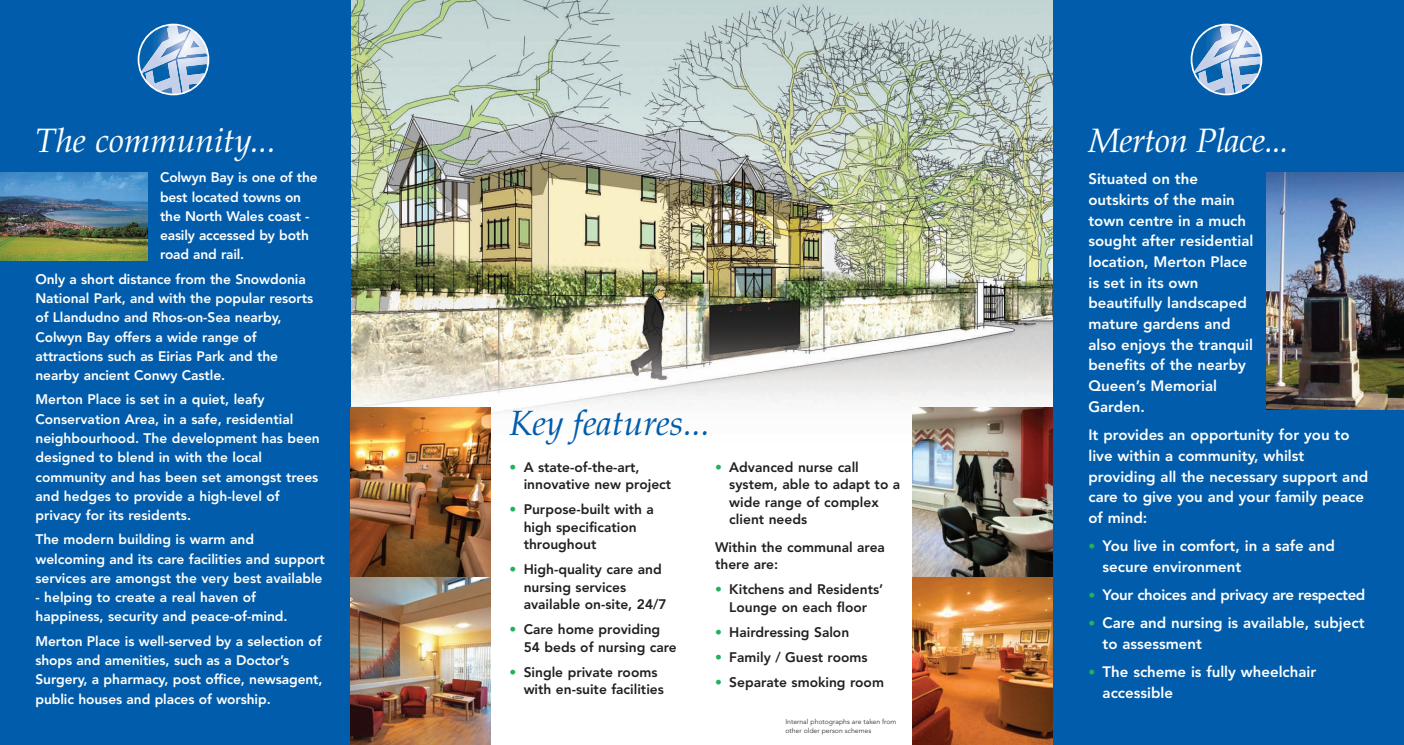
<style>
.page{position:relative;width:1404px;height:745px;background:#fff}
.page>*{position:absolute;margin:0;border:0;box-sizing:border-box;transform-origin:0 0}
.t1{font:35px "Palatino Italic Os F";color:#015dab}
.t2{font:33.75px "Palatino Italic Os F";color:#fff}
.t3{font:33.75px "Palatino Italic Os F";letter-spacing:-.02em;color:#fff}
.t4{font:800 15px/20.6px "Avenir";color:#fff}
.t5{font:800 15px "Avenir";letter-spacing:-.025em;color:#fff}
.t6{font:800 13.75px/19.2px "Avenir";letter-spacing:-.005em;color:#fff}
.t7{font:800 13.75px/17.5px "Avenir";color:#231f20}
.t8{font:300 6.88px/8.8px "Avenir";color:#231f20}
.s1{color:#21b259}
.s2{font-weight:300;font-size:13.75px;color:#21b259}
</style>
<div class="page">
<img style="left:351px;top:0;width:701px;height:414px">
<div style="left:1052px;top:0;width:351px;height:744px;background:#015dab"></div>
<div style="left:0;top:0;width:351px;height:744px;background:#015dab"></div>
<img style="left:1266px;top:172px;width:137px;height:237px">
<img style="left:0;top:172px;width:147px;height:88px">
<img style="left:350px;top:407px;width:141px;height:170px">
<img style="left:350px;top:577px;width:141px;height:167px">
<img style="left:912px;top:407px;width:140px;height:170px">
<img style="left:912px;top:577px;width:140px;height:167px">
<svg style="left:139px;top:25px;width:68px;height:68px"></svg>
<svg style="left:1190px;top:24px;width:72px;height:71px"></svg>
<svg style="left:1192px;top:25px;width:68px;height:68px"></svg>
<h2 class="t2" style="left:35px;top:128px;width:242px">The community...</h2>
<p class="t6" style="left:160px;top:169px;width:159px">Colwyn Bay is one of the best located towns on the North Wales coast - easily accessed by both road and rail.</p>
<p class="t6" style="left:35px;top:270px;width:279px">Only a short distance from the Snowdonia National Park, and with the popular resorts of Llandudno and Rhos-on-Sea nearby, Colwyn Bay offers a wide range of attractions such as Eirias Park and the nearby ancient Conwy Castle.</p>
<p class="t6" style="left:35px;top:391px;width:286px">Merton Place is set in a quiet, leafy Conservation Area, in a safe, residential neighbourhood. The development has been designed to blend in with the local community and has been set amongst trees and hedges to provide a high-level of privacy for its residents.</p>
<p class="t6" style="left:35px;top:530px;width:291px">The modern building is warm and welcoming and its care facilities and support services are amongst the very best available</p>
<p class="t6" style="left:35px;top:588px;width:254px">- helping to create a real haven of happiness, security and peace-of-mind.</p>
<p class="t6" style="left:35px;top:632px;width:289px">Merton Place is well-served by a selection of shops and amenities, such as a Doctor’s Surgery, a pharmacy, post office, newsagent, public houses and places of worship.</p>
<h1 class="t1" style="left:509px;top:408px;width:202px">Key features...</h1>
<p class="t7" style="left:523px;top:459px;width:149px;text-indent:-14px"><span class="s1">•</span> A state-of-the-art, innovative new project</p>
<p class="t7" style="left:523px;top:501px;width:132px;text-indent:-14px"><span class="s1">•</span> Purpose-built with a high specification throughout</p>
<p class="t7" style="left:523px;top:561px;width:144px;text-indent:-14px"><span class="s1">•</span> High-quality care and nursing services available on-site, 24/7</p>
<p class="t7" style="left:523px;top:621px;width:155px;text-indent:-14px"><span class="s1">•</span> Care home providing<br>54 beds of nursing care</p>
<p class="t7" style="left:523px;top:664px;width:142px;text-indent:-14px"><span class="s1">•</span> Single private rooms with en-suite facilities</p>
<p class="t7" style="left:729px;top:459px;width:172px;text-indent:-14px"><span class="s1">•</span> Advanced nurse call system, able to adapt to a wide range of complex client needs</p>
<p class="t7" style="left:715px;top:539px;width:171px">Within the communal area there are:</p>
<p class="t7" style="left:715px;top:581px;width:170px;text-align:center"><span class="s1">•</span> Kitchens and Residents’<br>Lounge on each floor</p>
<p class="t7" style="left:715px;top:624px;width:136px"><span class="s1">•</span> Hairdressing Salon</p>
<p class="t7" style="left:715px;top:649px;width:154px"><span class="s1">•</span> Family / Guest rooms</p>
<p class="t7" style="left:715px;top:674px;width:170px"><span class="s1">•</span> Separate smoking room</p>
<p class="t8" style="left:785px;top:717px;width:112px">Internal photographs are taken from other older person schemes</p>
<h2 class="t3" style="left:1088px;top:128px;width:202px">Merton Place...</h2>
<p class="t4" style="left:1088px;top:170px;width:166px">Situated on the outskirts of the main town centre in a much sought after residential location, Merton Place is set in its own beautifully landscaped mature gardens and also enjoys the tranquil benefits of the nearby<br>Queen’s Memorial<br>Garden.</p>
<p class="t4" style="left:1088px;top:426px;width:281px">It provides an opportunity for you to live within a community, whilst providing all the necessary support and care to give you and your family peace of mind:</p>
<p class="t4" style="left:1102px;top:536px;width:234px;text-indent:-14px"><span class="s2">•</span> You live in comfort, in a safe and secure environment</p>
<p class="t5" style="left:1088px;top:588px;width:278px"><span class="s2">•</span> Your choices and privacy are respected</p>
<p class="t4" style="left:1102px;top:613px;width:263px;text-indent:-14px"><span class="s2">•</span> Care and nursing is available, subject to assessment</p>
<p class="t4" style="left:1102px;top:662px;width:215px;text-indent:-14px"><span class="s2">•</span> The scheme is fully wheelchair accessible</p>
</div>
